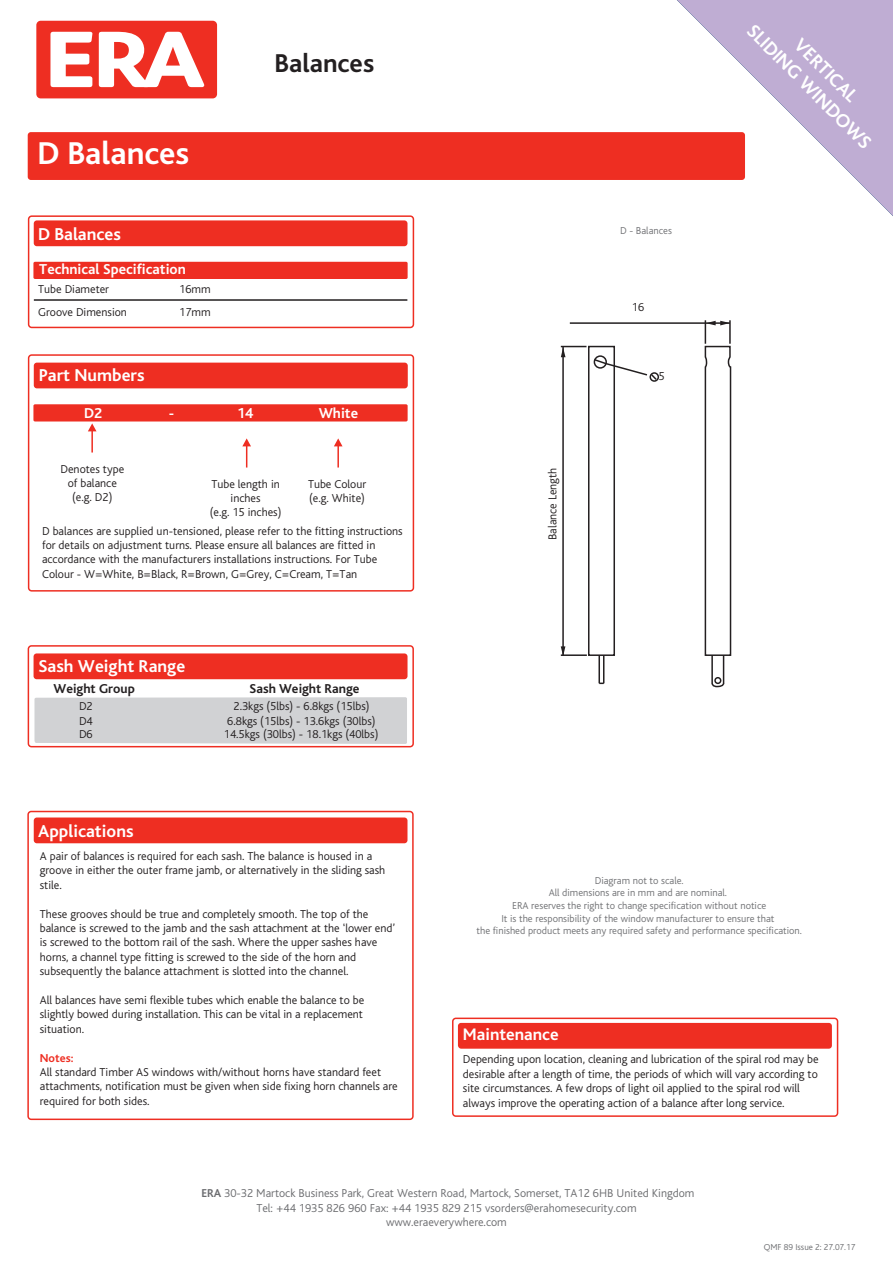
<style>
.page{position:relative;width:893px;height:1263px;background:#fff}
.page>*{position:absolute;margin:0;border:0;box-sizing:border-box;transform-origin:0 0}
.t1{font:700 33px "Bliss";color:#fff}
.t2{font:700 27px "Bliss";color:#231f20}
.t3{font:700 19.5px/23.4px "Bliss";color:#fff;text-align:center}
.t4{font:700 18px "Bliss";color:#fff}
.t5{font:700 17.4px "Bliss";color:#fff}
.t6{font:700 15px "Bliss";color:#fff}
.t7{font:700 13.5px "Bliss";color:#231f20}
.t8{font:300 12px/14.4px "Bliss";color:#231f20}
.t9{font:300 12px/14.4px "Bliss";color:#6c6d70;text-align:center}
.t10{font:700 12px "Bliss";color:#ee2e22}
.t11{font:300 10.5px/12.6px "Bliss";color:#717275;text-align:center}
.t12{font:300 9px "Bliss";color:#6c6d70}
.s1{font-weight:700}
</style>
<div class="page">
<div style="left:452px;top:1017px;width:386px;height:100px;border:2px solid #ee2e22;border-radius:3px"></div>
<div style="left:28px;top:645px;width:386px;height:102px;border:2px solid #ee2e22;border-radius:3px"></div>
<div style="left:28px;top:215px;width:386px;height:113px;border:2px solid #ee2e22;border-radius:3px"></div>
<div style="left:34px;top:697px;width:373px;height:47px;background:#d1d2d4"></div>
<div style="left:34px;top:220px;width:373px;height:26px;background:#ee2e22;border-radius:3px"></div>
<hr style="left:34px;top:299px;width:373px;height:2px;background:#231f20">
<div style="left:27px;top:811px;width:387px;height:309px;border:2px solid #ee2e22;border-radius:3px"></div>
<div style="left:34px;top:817px;width:373px;height:26px;background:#ee2e22;border-radius:3px"></div>
<div style="left:34px;top:653px;width:373px;height:26px;background:#ee2e22;border-radius:3px"></div>
<div style="left:458px;top:1023px;width:374px;height:26px;background:#ee2e22;border-radius:3px"></div>
<div style="left:33px;top:262px;width:375px;height:17px;background:#ee2e22;border-radius:2px"></div>
<div style="left:28px;top:354px;width:386px;height:238px;border:2px solid #ee2e22;border-radius:3px"></div>
<div style="left:34px;top:363px;width:374px;height:25px;background:#ee2e22;border-radius:3px"></div>
<div style="left:33px;top:404px;width:375px;height:17px;background:#ee2e22;border-radius:2px"></div>
<svg style="left:334px;top:438px;width:9px;height:8px"></svg>
<hr style="left:337px;top:442px;width:2px;height:25px;background:#ee2e22">
<svg style="left:242px;top:438px;width:9px;height:29px"></svg>
<svg style="left:88px;top:423px;width:9px;height:8px"></svg>
<hr style="left:91px;top:427px;width:2px;height:25px;background:#ee2e22">
<hr style="left:598px;top:655px;width:2px;height:28px;background:#231f20">
<svg style="left:599px;top:656px;width:5px;height:28px"></svg>
<div style="left:588px;top:346px;width:27px;height:310px;border:2px solid #231f20"></div>
<hr style="left:561px;top:654px;width:26px;height:2px;background:#231f20">
<hr style="left:562px;top:347px;width:2px;height:308px;background:#231f20">
<hr style="left:570px;top:322px;width:160px;height:2px;background:#231f20">
<div style="left:594px;top:355px;width:13px;height:14px;border:2px solid #231f20;border-radius:50%"></div>
<svg style="left:593px;top:358px;width:64px;height:23px"></svg>
<div style="left:649px;top:372px;width:10px;height:10px;border:2px solid #231f20;border-radius:50%"></div>
<svg style="left:561px;top:346px;width:25px;height:11px"></svg>
<svg style="left:561px;top:646px;width:4px;height:9px"></svg>
<svg style="left:704px;top:320px;width:28px;height:367px"></svg>
<div style="left:32px;top:17px;width:189px;height:86px;background:linear-gradient(to right,#fff,#fff);border-radius:6px"></div>
<div style="left:36px;top:21px;width:181px;height:77px;background:#ee2e22;border-radius:4px"></div>
<svg style="left:50px;top:32px;width:42px;height:55px"></svg>
<svg style="left:99px;top:32px;width:105px;height:55px"></svg>
<svg style="left:677px;top:0;width:216px;height:216px;fill:#bfadd3"></svg>
<div style="left:28px;top:132px;width:717px;height:48px;background:#ee2e22;border-radius:3px"></div>
<div style="left:714px;top:677px;width:7px;height:7px;border:2px solid #231f20;border-radius:50%"></div>
<h1 class="t1" style="left:38px;top:136px;width:153px">D Balances</h1>
<h3 class="t4" style="left:38px;top:225px;width:84px">D Balances</h3>
<p class="t6" style="left:39px;top:262px;width:148px">Technical Specification</p>
<p class="t8" style="left:38px;top:282px;width:72px">Tube Diameter</p>
<p class="t8" style="left:179px;top:282px;width:33px">16mm</p>
<p class="t8" style="left:38px;top:305px;width:90px">Groove Dimension</p>
<p class="t8" style="left:179px;top:305px;width:33px">17mm</p>
<h2 class="t2" style="left:274px;top:49px;width:101px">Balances</h2>
<h3 class="t4" style="left:39px;top:366px;width:107px">Part Numbers</h3>
<p class="t6" style="left:84px;top:405px;width:20px">D2</p>
<p class="t6" style="left:169px;top:405px;width:7px">-</p>
<p class="t6" style="left:237px;top:405px;width:18px">14</p>
<p class="t6" style="left:319px;top:405px;width:41px">White</p>
<p class="t8" style="left:60px;top:462px;width:65px;text-align:center">Denotes type of balance (e.g. D2)</p>
<p class="t8" style="left:42px;top:524px;width:362px">D balances are supplied un-tensioned, please refer to the fitting instructions for details on adjustment turns. Please ensure all balances are fitted in accordance with the manufacturers installations instructions. For Tube Colour - W=White, B=Black, R=Brown, G=Grey, C=Cream, T=Tan</p>
<p class="t8" style="left:210px;top:477px;width:73px;text-align:center">Tube length in inches<br>(e.g. 15 inches)</p>
<p class="t8" style="left:308px;top:477px;width:60px">Tube Colour (e.g. White)</p>
<h3 class="t4" style="left:39px;top:657px;width:148px">Sash Weight Range</h3>
<p class="t7" style="left:54px;top:682px;width:83px">Weight Group</p>
<p class="t7" style="left:250px;top:682px;width:112px">Sash Weight Range</p>
<p class="t8" style="left:224px;top:727px;width:156px">14.5kgs (30lbs) - 18.1kgs (40lbs)</p>
<p class="t8" style="left:234px;top:699px;width:137px">2.3kgs (5lbs) - 6.8kgs (15lbs)</p>
<p class="t8" style="left:79px;top:699px;width:15px">D2</p>
<p class="t8" style="left:227px;top:714px;width:150px">6.8kgs (15lbs) - 13.6kgs (30lbs)</p>
<p class="t8" style="left:79px;top:714px;width:15px">D4</p>
<p class="t8" style="left:79px;top:727px;width:15px">D6</p>
<h3 class="t4" style="left:38px;top:822px;width:97px">Applications</h3>
<p class="t8" style="left:40px;top:849px;width:347px">A pair of balances is required for each sash. The balance is housed in a groove in either the outer frame jamb, or alternatively in the sliding sash stile.</p>
<p class="t8" style="left:40px;top:906px;width:357px">These grooves should be true and completely smooth. The top of the balance is screwed to the jamb and the sash attachment at the ‘lower end’ is screwed to the bottom rail of the sash. Where the upper sashes have horns, a channel type fitting is screwed to the side of the horn and subsequently the balance attachment is slotted into the channel.</p>
<p class="t8" style="left:40px;top:993px;width:326px;text-align:justify">All balances have semi flexible tubes which enable the balance to be slightly bowed during installation. This can be vital in a replacement situation.</p>
<p class="t10" style="left:40px;top:1051px;width:35px">Notes:</p>
<p class="t8" style="left:40px;top:1065px;width:359px">All standard Timber AS windows with/without horns have standard feet attachments, notification must be given when side fixing horn channels are required for both sides.</p>
<p class="t8" style="left:546px;top:540px;width:74px;rotate:-90deg">Balance Length</p>
<p class="t11" style="left:620px;top:224px;width:53px">D - Balances</p>
<p class="t8" style="left:632px;top:300px;width:14px">16</p>
<p class="t8" style="left:658px;top:369px;width:8px">5</p>
<h3 class="t3" style="left:775px;top:3px;width:168px;rotate:45deg">VERTICAL<br>SLIDING WINDOWS</h3>
<h3 class="t3" style="left:770px;top:27px;width:135px;rotate:45deg">WEATHERSEALS</h3>
<h3 class="t3" style="left:779px;top:37px;width:103px;rotate:45deg">CROMPTON</h3>
<h3 class="t3" style="left:798px;top:56px;width:49px;rotate:45deg">STEEL</h3>
<p class="t11" style="left:476px;top:874px;width:327px">Diagram not to scale.<br>All dimensions are in mm and are nominal.<br>ERA reserves the right to change specification without notice<br>It is the responsibility of the window manufacturer to ensure that<br>the finished product meets any required safety and performance specification.</p>
<h3 class="t5" style="left:463px;top:1025px;width:97px">Maintenance</h3>
<p class="t8" style="left:463px;top:1052px;width:357px">Depending upon location, cleaning and lubrication of the spiral rod may be desirable after a length of time, the periods of which will vary according to site circumstances. A few drops of light oil applied to the spiral rod will always improve the operating action of a balance after long service.</p>
<p class="t9" style="left:201px;top:1186px;width:495px"><span class="s1">ERA</span> 30-32 Martock Business Park, Great Western Road, Martock, Somerset, TA12 6HB United Kingdom<br>Tel: +44 1935 826 960 Fax: +44 1935 829 215 vsorders@erahomesecurity.com www.eraeverywhere.com</p>
<p class="t12" style="left:764px;top:1242px;width:93px">QMF 89 Issue 2: 27.07.17</p>
</div>
